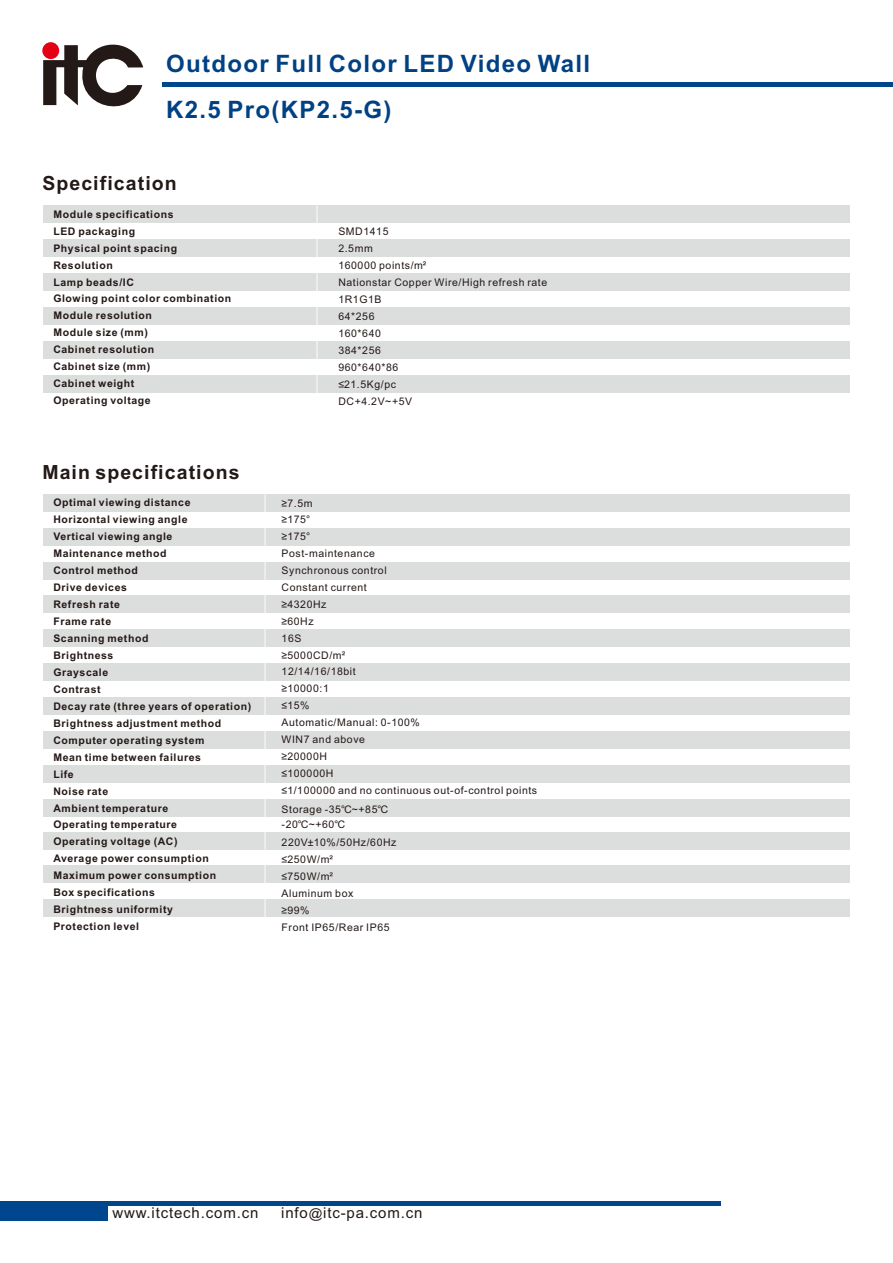
<style>
.page{position:relative;width:893px;height:1263px;background:#fff}
.page>*{position:absolute;margin:0;border:0;box-sizing:border-box;transform-origin:0 0}
.t1{font:700 24px "Arial";letter-spacing:.055em;color:#004184}
.t2{font:700 19.5px "Arial";letter-spacing:.055em;color:#231916}
.t3{font:15px "Arial";letter-spacing:.055em;color:#231916}
.t4{font:700 10.5px/17px "Arial";letter-spacing:.055em;color:#231916}
.t5{font:10.5px/17px "Arial";letter-spacing:.055em;color:#231916}
.s1{font-family:"Arial Unicode MS"}
.s2{font-size:13.5px}
</style>
<div class="page">
<hr style="left:0;top:1202px;width:720px;height:4px;background:#00468e">
<div style="left:0;top:1202px;width:108px;height:18px;background:#00468e"></div>
<hr style="left:163px;top:82px;width:730px;height:4px;background:#00468e">
<svg style="left:43px;top:42px;width:100px;height:65px"></svg>
<div style="left:44px;top:205px;width:806px;height:18px;background:#dcdddd"></div>
<div style="left:44px;top:273px;width:806px;height:18px;background:#dcdddd"></div>
<div style="left:44px;top:307px;width:806px;height:18px;background:#dcdddd"></div>
<div style="left:44px;top:239px;width:806px;height:18px;background:#dcdddd"></div>
<div style="left:44px;top:341px;width:806px;height:17px;background:#dcdddd"></div>
<div style="left:44px;top:375px;width:806px;height:18px;background:#dcdddd"></div>
<hr style="left:316px;top:205px;width:2px;height:197px;background:#fff">
<div style="left:44px;top:494px;width:806px;height:18px;background:#dcdddd"></div>
<div style="left:44px;top:562px;width:806px;height:17px;background:#dcdddd"></div>
<div style="left:44px;top:596px;width:806px;height:17px;background:#dcdddd"></div>
<div style="left:44px;top:528px;width:806px;height:18px;background:#dcdddd"></div>
<div style="left:44px;top:629px;width:806px;height:18px;background:#dcdddd"></div>
<div style="left:44px;top:663px;width:806px;height:18px;background:#dcdddd"></div>
<div style="left:44px;top:731px;width:806px;height:18px;background:#dcdddd"></div>
<div style="left:44px;top:765px;width:806px;height:17px;background:#dcdddd"></div>
<div style="left:44px;top:697px;width:806px;height:18px;background:#dcdddd"></div>
<div style="left:44px;top:799px;width:806px;height:17px;background:#dcdddd"></div>
<div style="left:44px;top:866px;width:806px;height:17px;background:#dcdddd"></div>
<div style="left:44px;top:899px;width:806px;height:18px;background:#dcdddd"></div>
<div style="left:44px;top:832px;width:806px;height:18px;background:#dcdddd"></div>
<hr style="left:264px;top:494px;width:2px;height:427px;background:#fff">
<h1 class="t1" style="left:166px;top:54px;width:425px">Outdoor Full Color LED Video Wall</h1>
<h1 class="t1" style="left:166px;top:101px;width:227px">K2.5 Pro(KP2.5-G)</h1>
<h2 class="t2" style="left:42px;top:176px;width:136px">Specification</h2>
<p class="t4" style="left:53px;top:206px;width:179px">Module specifications<br>LED packaging<br>Physical point spacing<br>Resolution<br>Lamp beads/IC<br>Glowing point color combination<br>Module resolution<br>Module size (mm)<br>Cabinet resolution<br>Cabinet size (mm)<br>Cabinet weight<br>Operating voltage</p>
<p class="t5" style="left:338px;top:224px;width:210px">SMD1415<br>2.5mm<br>160000 points/m²<br>Nationstar Copper Wire/High refresh rate<br>1R1G1B<br>64*256<br>160*640<br>384*256<br>960*640*86<br>≤21.5Kg/pc<br>DC+4.2V~+5V</p>
<h2 class="t2" style="left:42px;top:465px;width:199px">Main specifications</h2>
<p class="t4" style="left:53px;top:495px;width:199px">Optimal viewing distance<br>Horizontal viewing angle<br>Vertical viewing angle<br>Maintenance method<br>Control method<br>Drive devices<br>Refresh rate<br>Frame rate<br>Scanning method<br>Brightness<br>Grayscale<br>Contrast<br>Decay rate (three years of operation)<br>Brightness adjustment method<br>Computer operating system<br>Mean time between failures<br>Life<br>Noise rate<br>Ambient temperature<br>Operating temperature<br>Operating voltage (AC)<br>Average power consumption<br>Maximum power consumption<br>Box specifications<br>Brightness uniformity<br>Protection level</p>
<p class="t5" style="left:282px;top:495px;width:257px">≥7.5m<br>≥175°<br>≥175°<br>Post-maintenance<br>Synchronous control<br>Constant current<br>≥4320Hz<br>≥60Hz<br>16S<br>≥5000CD/m²<br>12/14/16/18bit<br>≥10000:1<br>≤15%<br>Automatic/Manual: 0-100%<br>WIN7 and above<br>≥20000H<br>≤100000H<br>≤1/100000 and no continuous out-of-control points</p>
<p class="t5" style="left:282px;top:803px;width:108px;line-height:15.3px">Storage -35<span class="s1">℃</span>~+85<span class="s1">℃ </span>-20<span class="s1">℃</span>~+60<span class="s1">℃</span></p>
<p class="t5" style="left:282px;top:835px;width:116px">220V±10%/50Hz/60Hz ≤250W/m²<br>≤750W/m²<br>Aluminum box<br>≥99%<br>Front IP65/Rear IP65</p>
<h3 class="t3" style="left:112px;top:1207px;width:147px">www.itctech.com.cn</h3>
<h3 class="t3" style="left:281px;top:1207px;width:143px">info<span class="s2">@</span>itc-pa.com.cn</h3>
</div>
